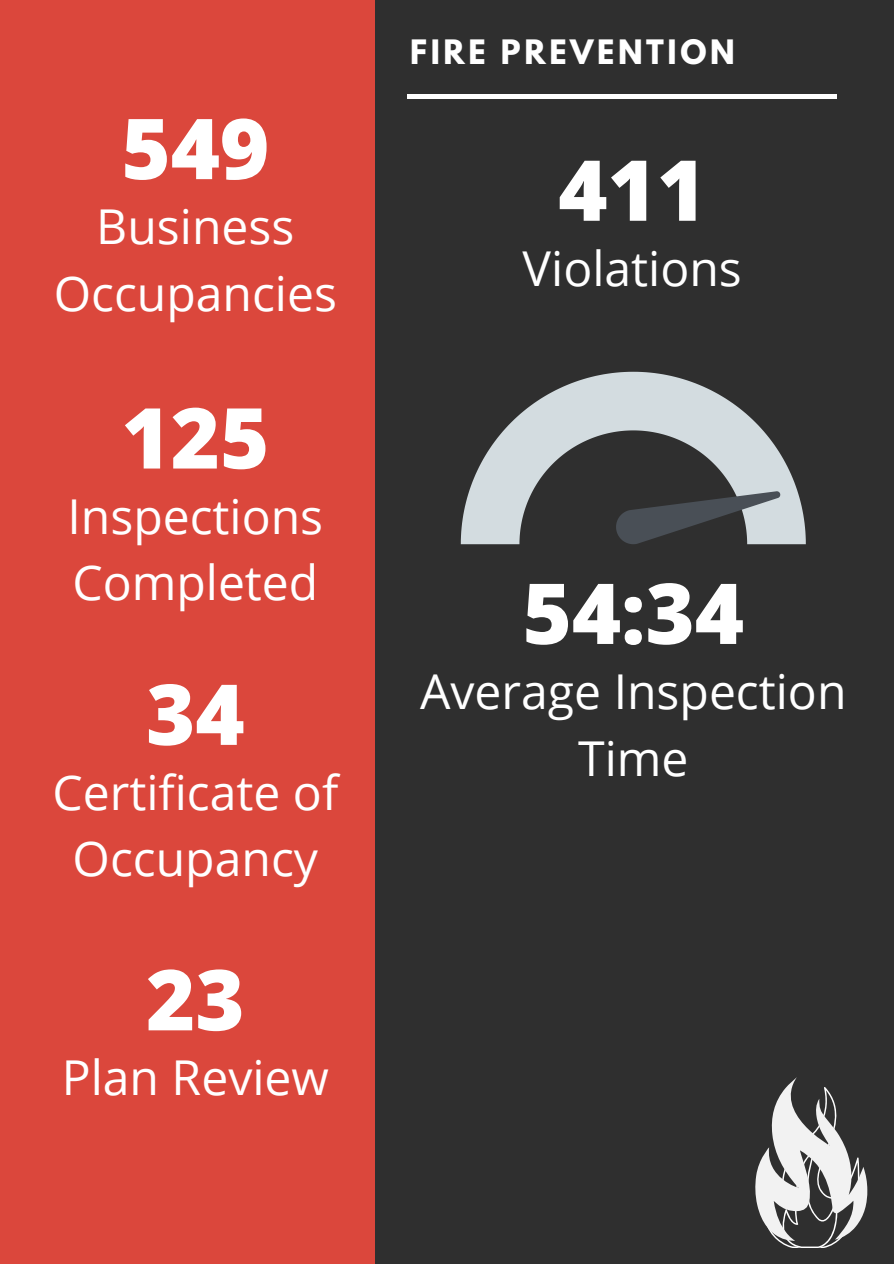
<style>
.page{position:relative;width:894px;height:1264px;background:#fff}
.page>*{position:absolute;margin:0;border:0;box-sizing:border-box;transform-origin:0 0}
.t1{font:800 84px "Open Sans";color:#fff}
.t2{font:48px/66.4px "Open Sans";color:#fff;text-align:center}
.t3{font:700 29.85px "League Spartan";letter-spacing:.12em;color:#fff}
</style>
<div class="page">
<div style="left:0;top:0;width:893px;height:1263px;background:#db473c"></div>
<div style="left:375px;top:0;width:518px;height:1263px;background:#2f2f2f"></div>
<hr style="left:407px;top:95px;width:429px;height:3px;background:#fff">
<svg style="left:460px;top:372px;width:345px;height:172px"></svg>
<svg style="left:616px;top:491px;width:164px;height:53px"></svg>
<svg style="left:755px;top:1077px;width:112px;height:170px"></svg>
<h1 class="t1" style="left:121px;top:89px;width:149px">549</h1>
<p class="t2" style="left:54px;top:192px;width:285px">Business<br>Occupancies</p>
<h1 class="t1" style="left:121px;top:379px;width:149px">125</h1>
<p class="t2" style="left:67px;top:482px;width:257px;text-align:left">Inspections<br>Completed</p>
<h1 class="t1" style="left:146px;top:655px;width:100px">34</h1>
<p class="t2" style="left:52px;top:758px;width:287px">Certificate of<br>Occupancy</p>
<h1 class="t1" style="left:146px;top:940px;width:100px">23</h1>
<p class="t2" style="left:62px;top:1043px;width:268px">Plan Review</p>
<p class="t3" style="left:410px;top:37px;width:326px">FIRE PREVENTION</p>
<h1 class="t1" style="left:558px;top:131px;width:149px">411</h1>
<p class="t2" style="left:522px;top:234px;width:221px">Violations</p>
<h1 class="t1" style="left:522px;top:554px;width:223px">54:34</h1>
<p class="t2" style="left:420px;top:657px;width:428px">Average Inspection<br>Time</p>
</div>
